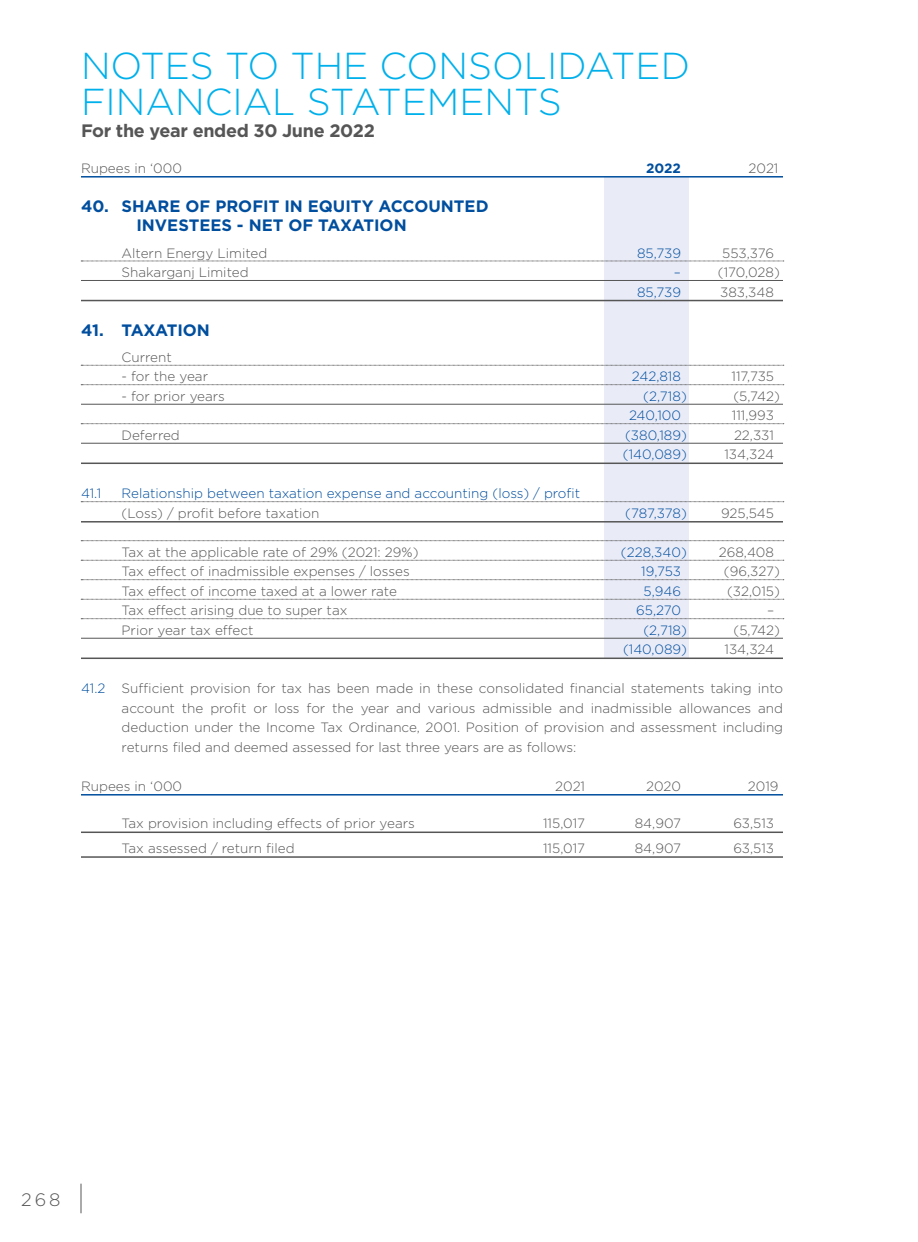
<style>
.page{position:relative;width:918px;height:1242px;background:#fff}
.page>*{position:absolute;margin:0;border:0;box-sizing:border-box;transform-origin:0 0}
.t1{font:300 37.5px/36px "Gotham";color:#00b0eb}
.t2{font:700 18px "Gotham";letter-spacing:-.02em;color:#565656}
.t3{font:300 18px "Gotham";color:#565656}
.t4{font:700 16.5px/19.5px "Gotham";color:#004e9e}
.t5{font:700 16.5px "Gotham";letter-spacing:-.02em;color:#004e9e}
.t6{font:300 13.5px/19.5px "Gotham";color:#565656;text-align:justify}
.t7{font:300 13.5px "Gotham";color:#004e9e}
.t8{font:700 13.5px "Gotham";color:#004e9e}
.s1{color:#004e9e}
</style>
<div class="page">
<svg style="left:81px;top:1184px;width:1px;height:29px"></svg>
<div style="left:604px;top:177px;width:85px;height:481px;background:#e9ebf7"></div>
<hr style="left:81px;top:176px;width:702px;height:2px;background:#004e9e">
<svg style="left:81px;top:261px;width:703px;height:1px"></svg>
<hr style="left:81px;top:280px;width:702px;height:1px;background:#565656">
<hr style="left:81px;top:300px;width:702px;height:1px;background:#565656">
<svg style="left:81px;top:365px;width:703px;height:1px"></svg>
<svg style="left:81px;top:384px;width:703px;height:1px"></svg>
<hr style="left:81px;top:404px;width:702px;height:1px;background:#565656">
<svg style="left:81px;top:423px;width:703px;height:1px"></svg>
<hr style="left:81px;top:443px;width:702px;height:1px;background:#565656">
<hr style="left:81px;top:463px;width:702px;height:1px;background:#565656">
<svg style="left:81px;top:501px;width:703px;height:1px"></svg>
<hr style="left:81px;top:521px;width:702px;height:2px;background:#565656">
<svg style="left:81px;top:540px;width:703px;height:1px"></svg>
<svg style="left:81px;top:560px;width:703px;height:1px"></svg>
<svg style="left:81px;top:579px;width:703px;height:1px"></svg>
<svg style="left:81px;top:599px;width:703px;height:1px"></svg>
<svg style="left:81px;top:618px;width:703px;height:1px"></svg>
<hr style="left:81px;top:638px;width:702px;height:1px;background:#565656">
<hr style="left:81px;top:658px;width:702px;height:1px;background:#565656">
<hr style="left:81px;top:794px;width:702px;height:2px;background:#004e9e">
<hr style="left:81px;top:832px;width:702px;height:1px;background:#565656">
<hr style="left:81px;top:856px;width:702px;height:2px;background:#565656">
<h1 class="t1" style="left:81px;top:47px;width:611px">NOTES TO THE CONSOLIDATED<br>FINANCIAL STATEMENTS</h1>
<h2 class="t2" style="left:81px;top:119px;width:295px">For the year ended 30 June 2022</h2>
<p class="t6" style="left:81px;top:158px;width:103px">Rupees in ‘000</p>
<p class="t8" style="left:646px;top:159px;width:36px">2022</p>
<p class="t6" style="left:749px;top:158px;width:31px">2021</p>
<p class="t4" style="left:136px;top:196px;width:354px;text-indent:-55px">40. SHARE OF PROFIT IN EQUITY ACCOUNTED<br>INVESTEES - NET OF TAXATION</p>
<p class="t6" style="left:122px;top:243px;width:147px">Altern Energy Limited</p>
<p class="t7" style="left:637px;top:244px;width:45px">85,739</p>
<p class="t6" style="left:722px;top:243px;width:53px">553,376</p>
<p class="t6" style="left:122px;top:262px;width:129px">Shakarganj Limited</p>
<p class="t7" style="left:674px;top:264px;width:9px">–</p>
<p class="t6" style="left:718px;top:262px;width:63px">(170,028)</p>
<p class="t7" style="left:637px;top:283px;width:45px">85,739</p>
<p class="t6" style="left:720px;top:282px;width:55px">383,348</p>
<p class="t5" style="left:81px;top:319px;width:131px">41. TAXATION</p>
<p class="t6" style="left:122px;top:347px;width:52px">Current</p>
<p class="t6" style="left:122px;top:366px;width:88px">- for the year</p>
<p class="t7" style="left:632px;top:368px;width:51px">242,818</p>
<p class="t6" style="left:732px;top:366px;width:44px">117,735</p>
<p class="t6" style="left:122px;top:386px;width:105px">- for prior years</p>
<p class="t7" style="left:643px;top:387px;width:45px">(2,718)</p>
<p class="t6" style="left:734px;top:386px;width:48px">(5,742)</p>
<p class="t7" style="left:629px;top:407px;width:53px">240,100</p>
<p class="t6" style="left:732px;top:405px;width:44px">111,993</p>
<p class="t6" style="left:122px;top:425px;width:60px">Deferred</p>
<p class="t7" style="left:625px;top:426px;width:63px">(380,189)</p>
<p class="t6" style="left:734px;top:425px;width:42px">22,331</p>
<p class="t7" style="left:623px;top:446px;width:65px">(140,089)</p>
<p class="t6" style="left:724px;top:444px;width:51px">134,324</p>
<p class="t7" style="left:81px;top:485px;width:22px">41.1</p>
<p class="t7" style="left:122px;top:485px;width:460px">Relationship between taxation expense and accounting (loss) / profit</p>
<p class="t6" style="left:122px;top:503px;width:199px">(Loss) / profit before taxation</p>
<p class="t7" style="left:625px;top:504px;width:63px">(787,378)</p>
<p class="t6" style="left:721px;top:503px;width:55px">925,545</p>
<p class="t6" style="left:122px;top:542px;width:298px">Tax at the applicable rate of 29% (2021: 29%)</p>
<p class="t7" style="left:621px;top:543px;width:67px">(228,340)</p>
<p class="t6" style="left:719px;top:542px;width:57px">268,408</p>
<p class="t6" style="left:122px;top:561px;width:290px">Tax effect of inadmissible expenses / losses</p>
<p class="t7" style="left:641px;top:563px;width:41px">19,753</p>
<p class="t6" style="left:724px;top:561px;width:57px">(96,327)</p>
<p class="t6" style="left:122px;top:581px;width:277px">Tax effect of income taxed at a lower rate</p>
<p class="t7" style="left:644px;top:582px;width:39px">5,946</p>
<p class="t6" style="left:727px;top:581px;width:54px">(32,015)</p>
<p class="t6" style="left:122px;top:600px;width:227px">Tax effect arising due to super tax</p>
<p class="t7" style="left:636px;top:602px;width:46px">65,270</p>
<p class="t6" style="left:767px;top:600px;width:9px">–</p>
<p class="t6" style="left:122px;top:620px;width:133px">Prior year tax effect</p>
<p class="t7" style="left:643px;top:621px;width:45px">(2,718)</p>
<p class="t6" style="left:734px;top:620px;width:48px">(5,742)</p>
<p class="t7" style="left:623px;top:641px;width:65px">(140,089)</p>
<p class="t6" style="left:725px;top:639px;width:51px">134,324</p>
<p class="t6" style="left:122px;top:678px;width:663px;text-indent:-41px"><span class="s1">41.2</span> Sufficient provision for tax has been made in these consolidated financial statements taking into account the profit or loss for the year and various admissible and inadmissible allowances and deduction under the Income Tax Ordinance, 2001. Position of provision and assessment including returns filed and deemed assessed for last three years are as follows:</p>
<p class="t6" style="left:81px;top:776px;width:103px">Rupees in ‘000</p>
<p class="t6" style="left:555px;top:776px;width:31px">2021</p>
<p class="t6" style="left:646px;top:776px;width:36px">2020</p>
<p class="t6" style="left:748px;top:776px;width:32px">2019</p>
<p class="t6" style="left:122px;top:813px;width:295px">Tax provision including effects of prior years</p>
<p class="t6" style="left:543px;top:813px;width:44px">115,017</p>
<p class="t6" style="left:635px;top:813px;width:48px">84,907</p>
<p class="t6" style="left:733px;top:813px;width:42px">63,513</p>
<p class="t6" style="left:122px;top:838px;width:175px">Tax assessed / return filed</p>
<p class="t6" style="left:543px;top:838px;width:44px">115,017</p>
<p class="t6" style="left:635px;top:838px;width:48px">84,907</p>
<p class="t6" style="left:733px;top:838px;width:42px">63,513</p>
<h2 class="t3" style="left:21px;top:1188px;width:41px">268</h2>
</div>
